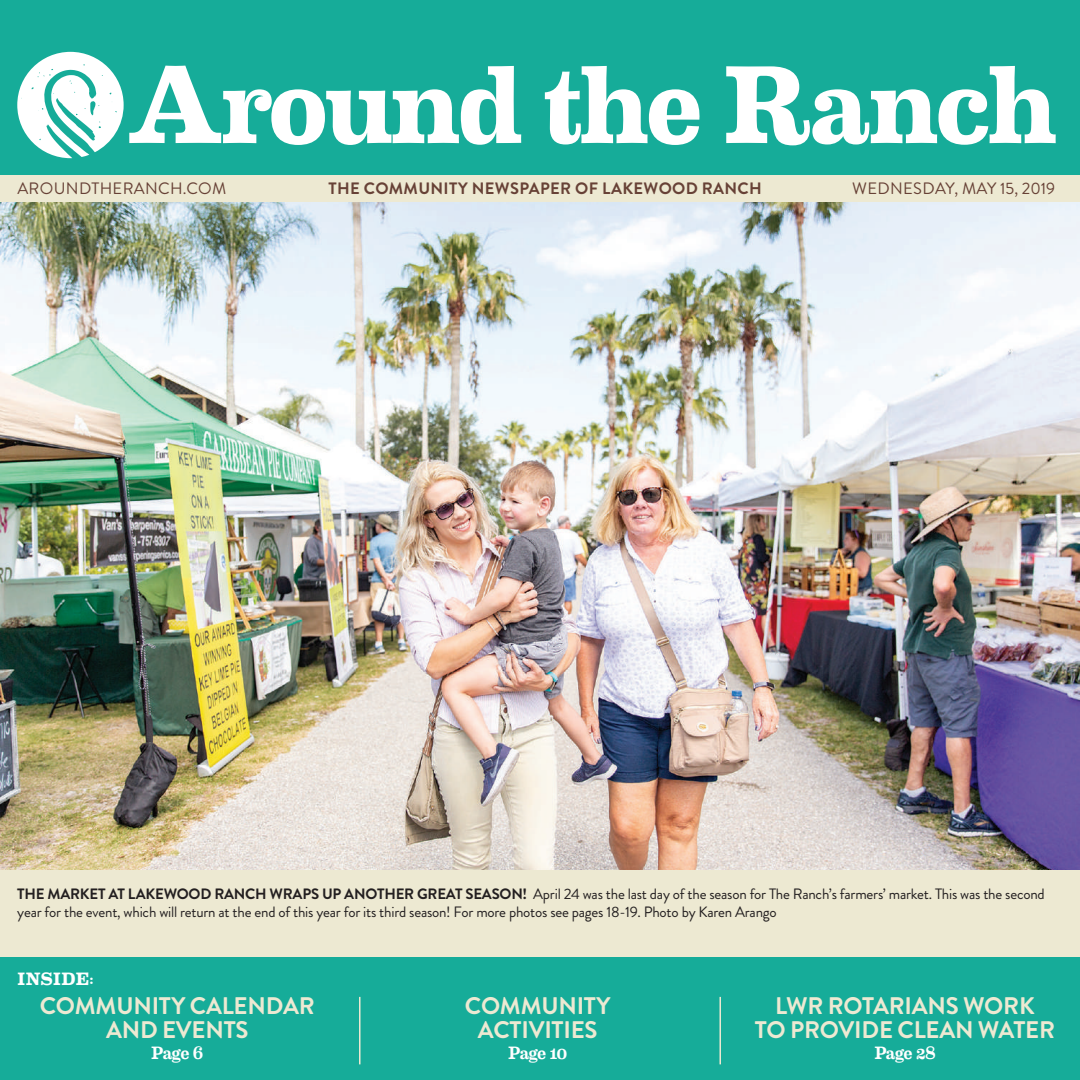
<style>
.page{position:relative;width:1080px;height:1080px;background:#fff}
.page>*{position:absolute;margin:0;border:0;box-sizing:border-box;transform-origin:0 0}
.t1{font:700 111px "Eames Century Modern";letter-spacing:-.03em;color:#fff}
.t2{font:700 24px/24px "Brandon Grotesque";letter-spacing:-.01em;color:#ede9d2;text-align:center}
.t3{font:500 18px "Eames Century Modern";letter-spacing:-.05em;color:#fff}
.t4{font:700 18px "Eames Century Modern";letter-spacing:.02em;color:#fff}
.t5{font:16.5px "Brandon Grotesque";letter-spacing:.02em;color:#674136}
.t6{font:700 16.5px "Brandon Grotesque";letter-spacing:.02em;color:#674136}
.t7{font:15px/18px "Brandon Grotesque";letter-spacing:-.015em;color:#231f20}
.s1{font-weight:700}
</style>
<div class="page">
<img style="left:0;top:202px;width:1080px;height:668px">
<div style="left:0;top:0;width:1080px;height:175px;background:#16ac99"></div>
<div style="left:0;top:958px;width:1080px;height:122px;background:#16ac99"></div>
<div style="left:0;top:175px;width:1080px;height:27px;background:#ede9d2"></div>
<svg style="left:17px;top:52px;width:107px;height:106px"></svg>
<hr style="left:359px;top:997px;width:2px;height:67px;background:#ede9d2">
<hr style="left:719px;top:997px;width:2px;height:67px;background:#ede9d2">
<div style="left:0;top:870px;width:1080px;height:87px;background:#ede9d2"></div>
<h1 class="t1" style="left:126px;top:21px;width:933px">Around the Ranch</h1>
<p class="t5" style="left:17px;top:177px;width:211px">AROUNDTHERANCH.COM</p>
<p class="t6" style="left:328px;top:177px;width:435px">THE COMMUNITY NEWSPAPER OF LAKEWOOD RANCH</p>
<p class="t5" style="left:852px;top:177px;width:205px">WEDNESDAY, MAY 15, 2019</p>
<p class="t7" style="left:17px;top:886px;width:1029px"><span class="s1">THE MARKET AT LAKEWOOD RANCH WRAPS UP ANOTHER GREAT SEASON!</span> April 24 was the last day of the season for The Ranch’s farmers’ market. This was the second year for the event, which will return at the end of this year for its third season! For more photos see pages 18-19. Photo by Karen Arango</p>
<p class="t4" style="left:18px;top:965px;width:78px">INSIDE:</p>
<h2 class="t2" style="left:40px;top:994px;width:276px">COMMUNITY CALENDAR<br>AND EVENTS</h2>
<p class="t3" style="left:151px;top:1040px;width:54px">Page 6</p>
<h2 class="t2" style="left:465px;top:994px;width:147px">COMMUNITY<br>ACTIVITIES</h2>
<p class="t3" style="left:508px;top:1040px;width:61px">Page 10</p>
<h2 class="t2" style="left:755px;top:994px;width:302px">LWR ROTARIANS WORK<br>TO PROVIDE CLEAN WATER</h2>
<p class="t3" style="left:874px;top:1040px;width:63px">Page 28</p>
</div>
